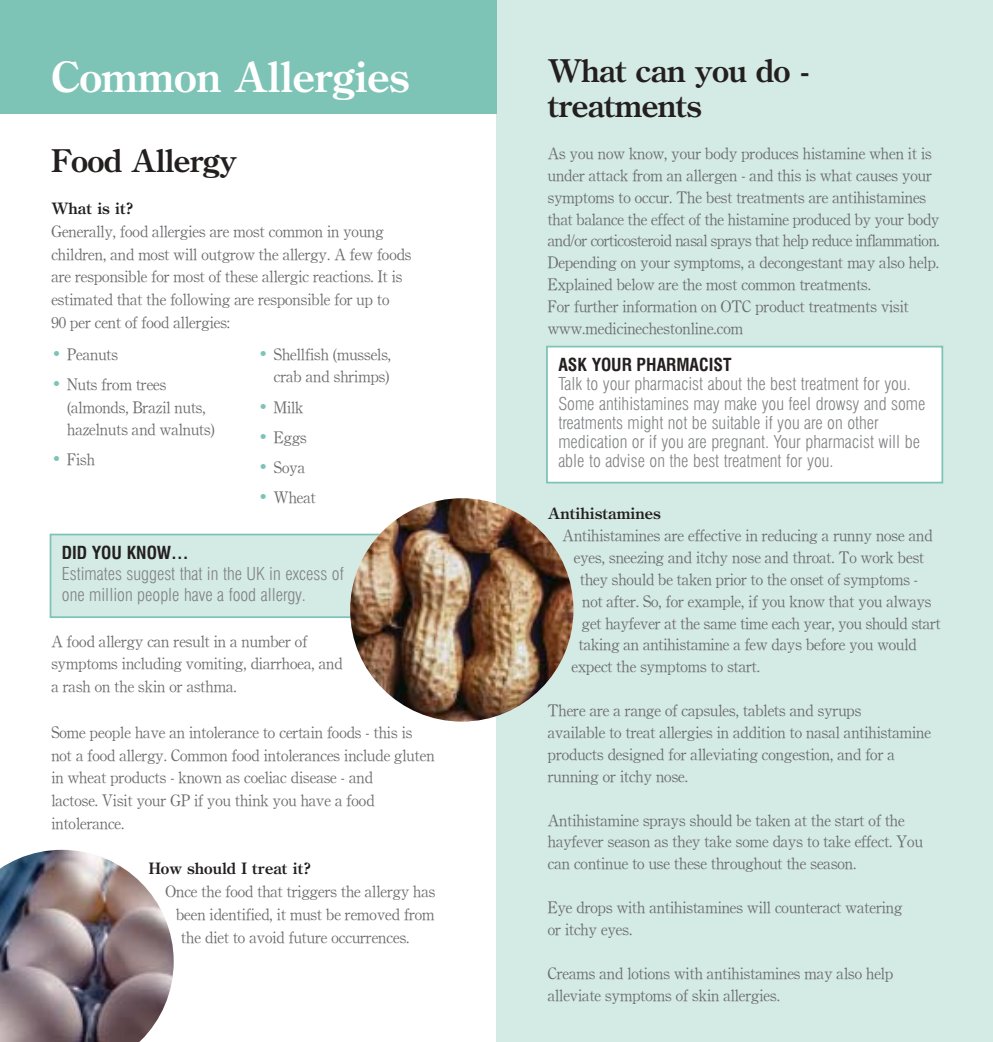
<style>
.page{position:relative;width:993px;height:1042px;background:#fff}
.page>*{position:absolute;margin:0;border:0;box-sizing:border-box;transform-origin:0 0}
.t1{font:700 42px "Century OSMT";letter-spacing:-.01em;color:#fff}
.t2{font:700 31.5px/35px "Century OSMT";letter-spacing:-.025em;color:#231f1f}
.t3{font:300 condensed 17.5px/19.2px "Swiss 721 BT";color:#808284}
.t4{font:700 condensed 17.5px "Swiss 721 BT";color:#231f1f}
.t5{font:15.75px/21.9px "Century OSMT";color:#6c6d70}
.t6{font:700 15.75px "Century OSMT";color:#231f1f}
.s1{font-family:"Swiss 721 BT";font-weight:700;font-size:17.5px;color:#7dc4b6}
</style>
<div class="page">
<div style="left:496px;top:0;width:496px;height:1041px;background:#d4eae4"></div>
<div style="left:0;top:0;width:496px;height:114px;background:#7dc4b6"></div>
<div style="left:50px;top:534px;width:396px;height:83px;background:#d4eae4"></div>
<div style="left:50px;top:533px;width:396px;height:85px;border:2px solid #7dc4b6"></div>
<div style="left:547px;top:346px;width:395px;height:136px;background:#fff"></div>
<div style="left:546px;top:345px;width:397px;height:138px;border:2px solid #7dc4b6"></div>
<img style="left:350px;top:498px;width:223px;height:223px;border-radius:50%">
<img style="left:0;top:849px;width:174px;height:192px">
<h1 class="t1" style="left:51px;top:62px;width:360px">Common Allergies</h1>
<h2 class="t2" style="left:51px;top:146px;width:187px">Food Allergy</h2>
<p class="t6" style="left:51px;top:203px;width:84px">What is it?</p>
<p class="t5" style="left:51px;top:219px;width:361px;line-height:22.8px">Generally, food allergies are most common in young children, and most will outgrow the allergy. A few foods are responsible for most of these allergic reactions. It is estimated that the following are responsible for up to<br>90 per cent of food allergies:</p>
<p class="t5" style="left:51px;top:342px;width:68px"><span class="s1">•</span> Peanuts</p>
<p class="t5" style="left:67px;top:372px;width:149px;line-height:22.8px;text-indent:-16px"><span class="s1">•</span> Nuts from trees (almonds, Brazil nuts, hazelnuts and walnuts)</p>
<p class="t5" style="left:51px;top:448px;width:45px"><span class="s1">•</span> Fish</p>
<p class="t5" style="left:258px;top:342px;width:135px;line-height:22.8px;text-align:right"><span class="s1">•</span> Shellfish (mussels, crab and shrimps)</p>
<p class="t5" style="left:258px;top:395px;width:47px"><span class="s1">•</span> Milk</p>
<p class="t5" style="left:258px;top:426px;width:50px"><span class="s1">•</span> Eggs</p>
<p class="t5" style="left:258px;top:456px;width:48px"><span class="s1">•</span> Soya</p>
<p class="t5" style="left:258px;top:486px;width:59px"><span class="s1">•</span> Wheat</p>
<p class="t4" style="left:62px;top:546px;width:128px">DID YOU KNOW…</p>
<p class="t3" style="left:62px;top:565px;width:283px;line-height:21px">Estimates suggest that in the UK in excess of one million people have a food allergy.</p>
<p class="t5" style="left:51px;top:629px;width:293px;line-height:22.8px">A food allergy can result in a number of symptoms including vomiting, diarrhoea, and a rash on the skin or asthma.</p>
<p class="t5" style="left:51px;top:720px;width:384px;line-height:22.8px">Some people have an intolerance to certain foods - this is not a food allergy. Common food intolerances include gluten in wheat products - known as coeliac disease - and<br>lactose. Visit your GP if you think you have a food intolerance.</p>
<p class="t6" style="left:149px;top:863px;width:164px">How should I treat it?</p>
<p class="t5" style="left:165px;top:880px;width:271px">Once the food that triggers the allergy has</p>
<p class="t5" style="left:176px;top:902px;width:260px">been identified, it must be removed from</p>
<p class="t5" style="left:181px;top:925px;width:230px">the diet to avoid future occurrences.</p>
<h2 class="t2" style="left:547px;top:57px;width:264px">What can you do - treatments</h2>
<p class="t5" style="left:547px;top:142px;width:393px">As you now know, your body produces histamine when it is under attack from an allergen - and this is what causes your symptoms to occur. The best treatments are antihistamines that balance the effect of the histamine produced by your body and/or corticosteroid nasal sprays that help reduce inflammation.<br>Depending on your symptoms, a decongestant may also help.<br>Explained below are the most common treatments.<br>For further information on OTC product treatments visit www.medicinechestonline.com</p>
<p class="t4" style="left:558px;top:358px;width:175px">ASK YOUR PHARMACIST</p>
<p class="t3" style="left:558px;top:376px;width:368px">Talk to your pharmacist about the best treatment for you.<br>Some antihistamines may make you feel drowsy and some treatments might not be suitable if you are on other medication or if you are pregnant. Your pharmacist will be able to advise on the best treatment for you.</p>
<p class="t6" style="left:547px;top:508px;width:115px">Antihistamines</p>
<p class="t5" style="left:562px;top:524px;width:371px">Antihistamines are effective in reducing a runny nose and</p>
<p class="t5" style="left:573px;top:546px;width:352px">eyes, sneezing and itchy nose and throat. To work best</p>
<p class="t5" style="left:580px;top:568px;width:339px">they should be taken prior to the onset of symptoms -</p>
<p class="t5" style="left:582px;top:589px;width:350px">not after. So, for example, if you know that you always</p>
<p class="t5" style="left:582px;top:611px;width:360px">get hayfever at the same time each year, you should start</p>
<p class="t5" style="left:578px;top:633px;width:339px">taking an antihistamine a few days before you would</p>
<p class="t5" style="left:571px;top:655px;width:190px">expect the symptoms to start.</p>
<p class="t5" style="left:547px;top:699px;width:384px">There are a range of capsules, tablets and syrups<br>available to treat allergies in addition to nasal antihistamine products designed for alleviating congestion, and for a running or itchy nose.</p>
<p class="t5" style="left:547px;top:808px;width:376px">Antihistamine sprays should be taken at the start of the hayfever season as they take some days to take effect. You can continue to use these throughout the season.</p>
<p class="t5" style="left:547px;top:896px;width:356px">Eye drops with antihistamines will counteract watering or itchy eyes.</p>
<p class="t5" style="left:547px;top:961px;width:347px">Creams and lotions with antihistamines may also help alleviate symptoms of skin allergies.</p>
</div>
